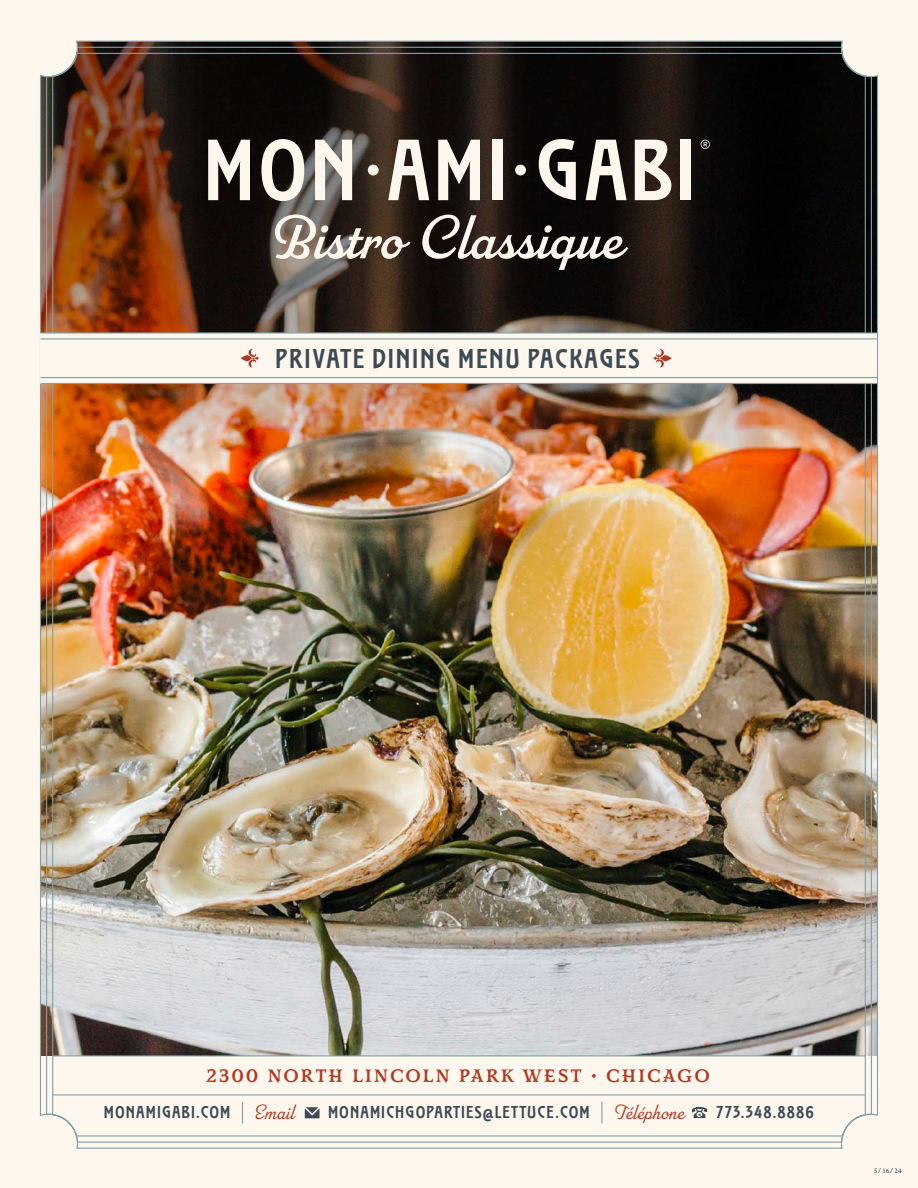
<style>
.page{position:relative;width:918px;height:1188px;background:#fef7ee}
.page>*{position:absolute;margin:0;border:0;box-sizing:border-box;transform-origin:0 0}
.t1{font:700 28.35px "ITC Stoclet Com";letter-spacing:.06em;color:#3c4a54}
.t2{font:700 18px "Mr Darcy";letter-spacing:.1em;color:#b23720}
.t3{font:700 17.85px "ITC Stoclet Com";letter-spacing:.06em;color:#3c4a54}
.t4{font:600 7.5px "Joanna MT Pro";color:#3c4a54}
.s1{font-family:"Parkside";font-weight:300;font-size:20.7px;color:#b23720}
</style>
<div class="page">
<img style="left:40px;top:40px;width:838px;height:1109px">
<div style="left:40px;top:333px;width:838px;height:51px;background:#fef7ee"></div>
<hr style="left:40px;top:332px;width:838px;height:2px;background:#81a0a6">
<hr style="left:40px;top:338px;width:838px;height:1px;background:#81a0a6">
<hr style="left:40px;top:377px;width:838px;height:1px;background:#81a0a6">
<hr style="left:40px;top:383px;width:838px;height:1px;background:#81a0a6">
<hr style="left:53px;top:1094px;width:812px;height:1px;background:#81a0a6">
<hr style="left:53px;top:1055px;width:812px;height:1px;background:#81a0a6">
<svg style="left:692px;top:1107px;width:15px;height:11px"></svg>
<svg style="left:601px;top:1102px;width:1px;height:22px"></svg>
<svg style="left:242px;top:1102px;width:1px;height:22px"></svg>
<svg style="left:305px;top:1107px;width:15px;height:11px"></svg>
<svg style="left:275px;top:215px;width:136px;height:44px"></svg>
<svg style="left:422px;top:215px;width:206px;height:55px"></svg>
<div style="left:368px;top:165px;width:11px;height:11px;background:#fef7ee;border-radius:50%"></div>
<div style="left:515px;top:165px;width:11px;height:11px;background:#fef7ee;border-radius:50%"></div>
<svg style="left:208px;top:140px;width:42px;height:60px"></svg>
<svg style="left:261px;top:139px;width:43px;height:62px"></svg>
<svg style="left:315px;top:140px;width:37px;height:60px"></svg>
<svg style="left:388px;top:140px;width:41px;height:60px"></svg>
<svg style="left:438px;top:140px;width:42px;height:60px"></svg>
<div style="left:493px;top:140px;width:10px;height:60px;background:#fef7ee"></div>
<svg style="left:539px;top:139px;width:37px;height:61px"></svg>
<svg style="left:586px;top:140px;width:41px;height:60px"></svg>
<svg style="left:635px;top:140px;width:36px;height:60px"></svg>
<div style="left:681px;top:140px;width:10px;height:60px;background:#fef7ee"></div>
<svg style="left:701px;top:140px;width:9px;height:9px"></svg>
<svg style="left:241px;top:349px;width:18px;height:19px"></svg>
<svg style="left:653px;top:349px;width:19px;height:19px"></svg>
<h1 class="t1" style="left:276px;top:341px;width:366px">PRIVATE DINING MENU PACKAGES</h1>
<p class="t2" style="left:206px;top:1065px;width:505px">2300 NORTH LINCOLN PARK WEST • CHICAGO</p>
<p class="t3" style="left:104px;top:1102px;width:192px">MONAMIGABI.COM <span class="s1">Email</span></p>
<p class="t3" style="left:328px;top:1102px;width:358px">MONAMICHGOPARTIES@LETTUCE.COM <span class="s1">Téléphone</span></p>
<p class="t3" style="left:716px;top:1102px;width:99px">773.348.8886</p>
<p class="t4" style="left:874px;top:1166px;width:30px">5/16/24</p>
</div>
